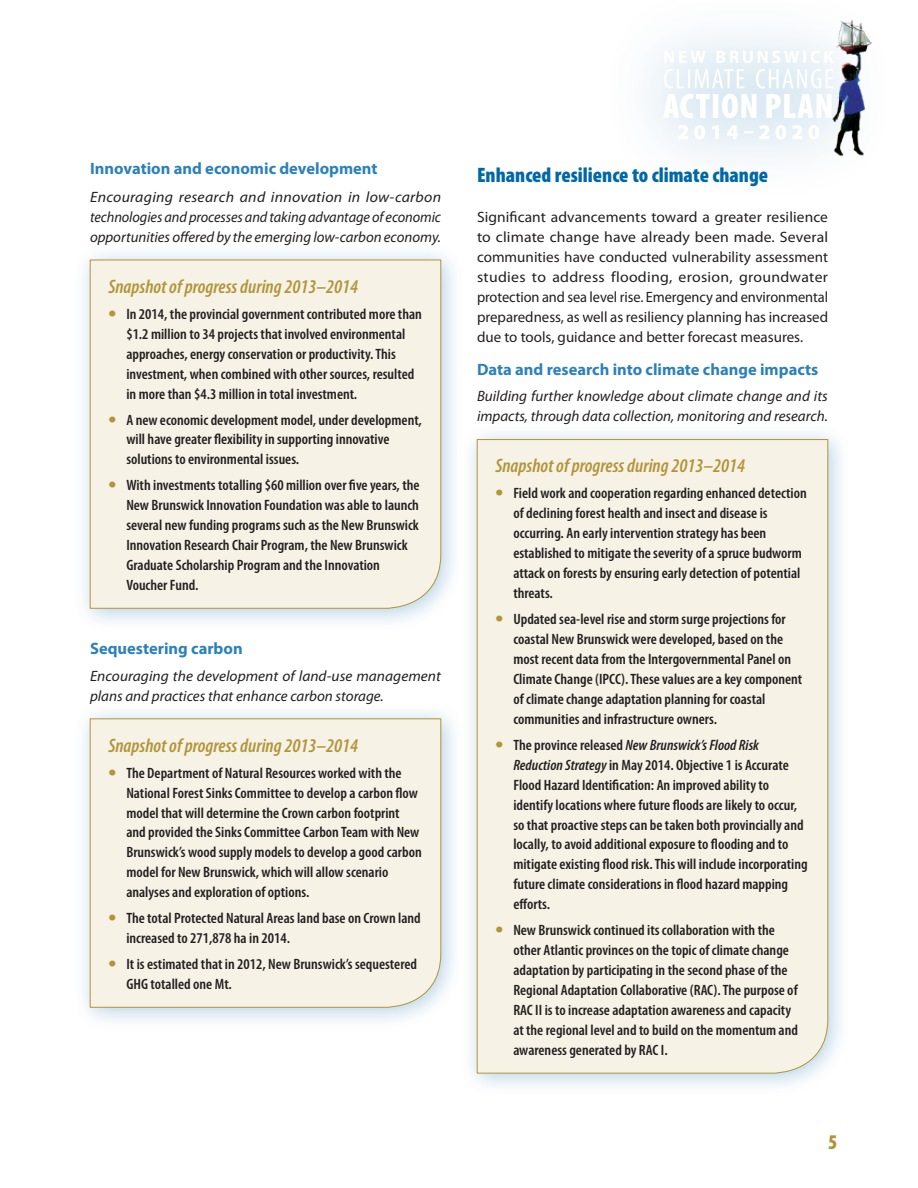
<style>
.page{position:relative;width:918px;height:1188px;background:#fff}
.page>*{position:absolute;margin:0;border:0;box-sizing:border-box;transform-origin:0 0}
.heading2{font:900 condensed 21px "Myriad Pro";color:#0068a9}
.t1{font:900 condensed 21px "Myriad Pro";color:#b19539}
.t2{font:italic 600 condensed 19.5px "Myriad Pro";color:#b19539}
.heading3{font:700 16.5px "Myriad Pro";color:#2c81bb}
.t3{font:600 condensed 15px/20px "Myriad Pro";color:#231f20}
.text{font:15px/20px "Myriad Pro";color:#231f20;text-align:justify}
.text-2{font:italic 15px/20px "Myriad Pro";color:#231f20}
.text-3{font:italic 15px/20px "Myriad Pro";color:#231f20;text-align:justify;scale:1.05 1}
.s1{font-weight:900;font-stretch:normal;font-size:21px;color:#b19539}
.s2{font-style:italic}
</style>
<div class="page">
<div style="left:600px;top:0;width:297px;height:204px;background:#0068a9;opacity:.5"></div>
<svg style="left:678px;top:125px;width:141px;height:14px"></svg>
<svg style="left:663px;top:94px;width:165px;height:24px"></svg>
<svg style="left:664px;top:69px;width:164px;height:19px"></svg>
<svg style="left:664px;top:51px;width:164px;height:12px"></svg>
<img style="left:828px;top:16px;width:50px;height:144px">
<div style="left:73px;top:243px;width:391px;height:389px;background:#0068a9;opacity:.3"></div>
<div style="left:90px;top:260px;width:351px;height:349px;background:#f6f2e5"></div>
<div style="left:73px;top:701px;width:391px;height:330px;background:#0068a9;opacity:.3"></div>
<div style="left:90px;top:718px;width:351px;height:290px;background:#f6f2e5"></div>
<div style="left:460px;top:422px;width:391px;height:675px;background:#0068a9;opacity:.3"></div>
<div style="left:477px;top:439px;width:351px;height:635px;background:#f6f2e5"></div>
<p class="heading3" style="left:90px;top:158px;width:289px">Innovation and economic development</p>
<p class="text-3" style="left:90px;top:187px;width:336px">Encouraging research and innovation in low-carbon technologies and processes and taking advantage of economic opportunities offered by the emerging low-carbon economy.</p>
<p class="t2" style="left:108px;top:274px;width:251px">Snapshot of progress during 2013–2014</p>
<p class="t3" style="left:126px;top:304px;width:297px;text-indent:-18px"><span class="s1">•</span> In 2014, the provincial government contributed more than $1.2 million to 34 projects that involved environmental approaches, energy conservation or productivity. This investment, when combined with other sources, resulted in more than $4.3 million in total investment.</p>
<p class="t3" style="left:126px;top:409px;width:297px;text-indent:-18px"><span class="s1">•</span> A new economic development model, under development, will have greater flexibility in supporting innovative solutions to environmental issues.</p>
<p class="t3" style="left:126px;top:475px;width:295px;text-indent:-18px"><span class="s1">•</span> With investments totalling $60 million over five years, the New Brunswick Innovation Foundation was able to launch several new funding programs such as the New Brunswick Innovation Research Chair Program, the New Brunswick Graduate Scholarship Program and the Innovation Voucher Fund.</p>
<p class="heading3" style="left:90px;top:638px;width:154px">Sequestering carbon</p>
<p class="text-2" style="left:90px;top:665px;width:352px">Encouraging the development of land-use management plans and practices that enhance carbon storage.</p>
<p class="t2" style="left:108px;top:733px;width:251px">Snapshot of progress during 2013–2014</p>
<p class="t3" style="left:126px;top:762px;width:297px;text-indent:-18px"><span class="s1">•</span> The Department of Natural Resources worked with the National Forest Sinks Committee to develop a carbon flow model that will determine the Crown carbon footprint and provided the Sinks Committee Carbon Team with New Brunswick’s wood supply models to develop a good carbon model for New Brunswick, which will allow scenario analyses and exploration of options.</p>
<p class="t3" style="left:126px;top:908px;width:296px;text-indent:-18px"><span class="s1">•</span> The total Protected Natural Areas land base on Crown land increased to 271,878 ha in 2014.</p>
<p class="t3" style="left:126px;top:954px;width:292px;text-indent:-18px"><span class="s1">•</span> It is estimated that in 2012, New Brunswick’s sequestered<br>GHG totalled one Mt.</p>
<p class="heading2" style="left:477px;top:161px;width:293px">Enhanced resilience to climate change</p>
<p class="text" style="left:477px;top:207px;width:353px">Significant advancements toward a greater resilience to climate change have already been made. Several communities have conducted vulnerability assessment studies to address flooding, erosion, groundwater protection and sea level rise. Emergency and environmental preparedness, as well as resiliency planning has increased due to tools, guidance and better forecast measures.</p>
<p class="heading3" style="left:477px;top:359px;width:343px">Data and research into climate change impacts</p>
<p class="text-2" style="left:477px;top:386px;width:352px">Building further knowledge about climate change and its impacts, through data collection, monitoring and research.</p>
<p class="t2" style="left:495px;top:454px;width:251px">Snapshot of progress during 2013–2014</p>
<p class="t3" style="left:513px;top:483px;width:295px;text-indent:-18px"><span class="s1">•</span> Field work and cooperation regarding enhanced detection of declining forest health and insect and disease is occurring. An early intervention strategy has been established to mitigate the severity of a spruce budworm attack on forests by ensuring early detection of potential threats.</p>
<p class="t3" style="left:513px;top:609px;width:291px;text-indent:-18px"><span class="s1">•</span> Updated sea-level rise and storm surge projections for coastal New Brunswick were developed, based on the most recent data from the Intergovernmental Panel on Climate Change (IPCC). These values are a key component of climate change adaptation planning for coastal communities and infrastructure owners.</p>
<p class="t3" style="left:513px;top:734px;width:296px;text-indent:-18px"><span class="s1">•</span> The province released <span class="s2">New Brunswick’s Flood Risk Reduction Strategy</span> in May 2014. Objective 1 is Accurate Flood Hazard Identification: An improved ability to identify locations where future floods are likely to occur, so that proactive steps can be taken both provincially and locally, to avoid additional exposure to flooding and to mitigate existing flood risk. This will include incorporating future climate considerations in flood hazard mapping efforts.</p>
<p class="t3" style="left:513px;top:920px;width:286px;text-indent:-18px"><span class="s1">•</span> New Brunswick continued its collaboration with the other Atlantic provinces on the topic of climate change adaptation by participating in the second phase of the Regional Adaptation Collaborative (RAC). The purpose of RAC II is to increase adaptation awareness and capacity at the regional level and to build on the momentum and awareness generated by RAC I.</p>
<h1 class="t1" style="left:828px;top:1128px;width:11px">5</h1>
</div>
